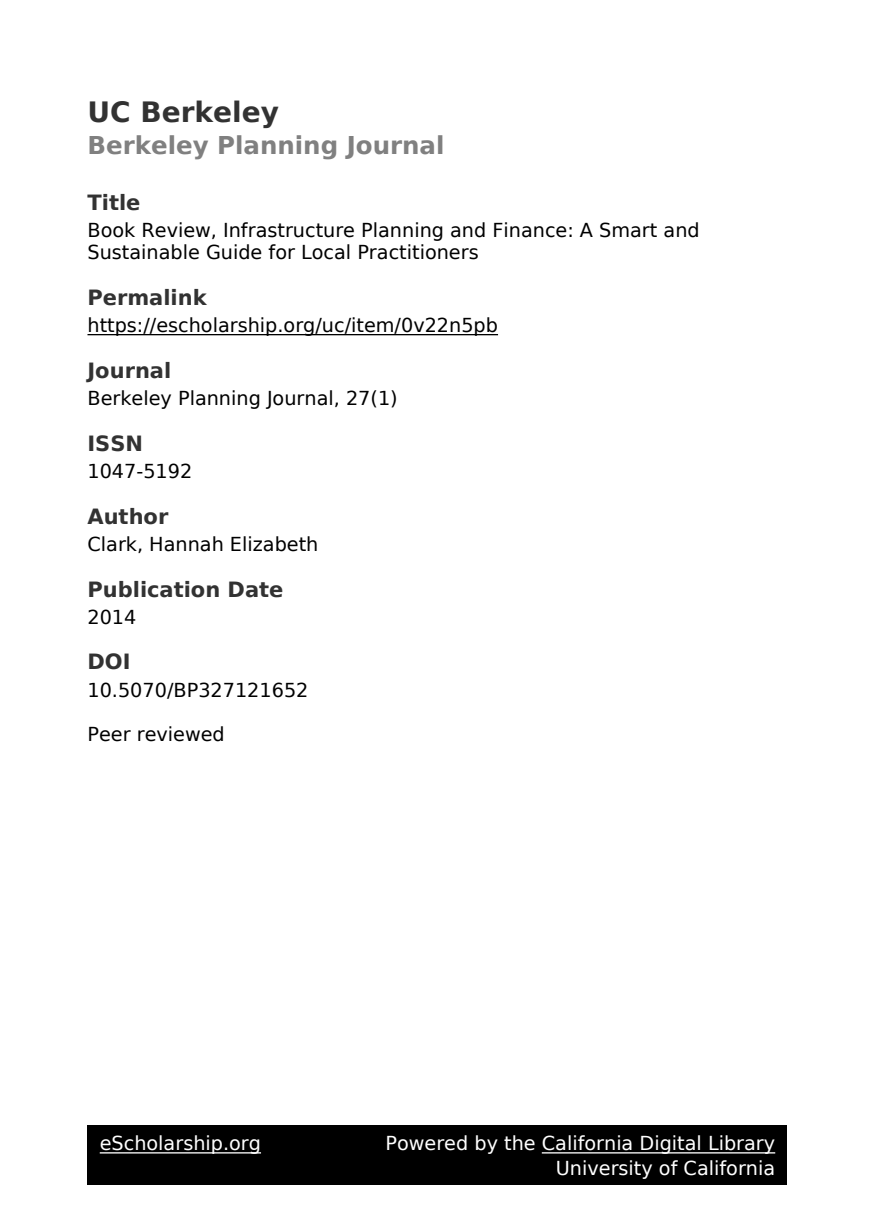
<style>
.page{position:relative;width:875px;height:1225px;background:#fff}
.page>*{position:absolute;margin:0;border:0;box-sizing:border-box;transform-origin:0 0}
.t1{font:700 28px "DejaVu Sans";color:#323232}
.t2{font:700 24.5px "DejaVu Sans";color:#808080}
.t3{font:700 21px "DejaVu Sans";color:#323232}
.t4{font:19.25px/22.4px "DejaVu Sans";color:#000}
.t5{font:19.25px/24.5px "DejaVu Sans";color:#fff;text-align:right}
</style>
<div class="page">
<hr style="left:88px;top:334px;width:410px;height:1px;background:#000">
<div style="left:88px;top:1125px;width:700px;height:60px;background:#000"></div>
<hr style="left:100px;top:1152px;width:161px;height:2px;background:#fff">
<hr style="left:542px;top:1152px;width:233px;height:2px;background:#fff">
<h1 class="t1" style="left:88px;top:101px;width:193px">UC Berkeley</h1>
<p class="t2" style="left:88px;top:136px;width:358px">Berkeley Planning Journal</p>
<p class="t3" style="left:88px;top:194px;width:54px">Title</p>
<p class="t4" style="left:88px;top:221px;width:614px">Book Review, Infrastructure Planning and Finance: A Smart and<br>Sustainable Guide for Local Practitioners</p>
<p class="t3" style="left:88px;top:289px;width:121px">Permalink</p>
<p class="t4" style="left:88px;top:316px;width:412px">https://escholarship.org/uc/item/0v22n5pb</p>
<p class="t3" style="left:88px;top:362px;width:85px">Journal</p>
<p class="t4" style="left:88px;top:389px;width:312px">Berkeley Planning Journal, 27(1)</p>
<p class="t3" style="left:88px;top:435px;width:57px">ISSN</p>
<p class="t4" style="left:88px;top:462px;width:106px">1047-5192</p>
<p class="t3" style="left:88px;top:508px;width:82px">Author</p>
<p class="t4" style="left:88px;top:535px;width:232px">Clark, Hannah Elizabeth</p>
<p class="t3" style="left:88px;top:581px;width:198px">Publication Date</p>
<p class="t4" style="left:88px;top:607px;width:50px">2014</p>
<p class="t3" style="left:88px;top:654px;width:45px">DOI</p>
<p class="t4" style="left:88px;top:680px;width:223px">10.5070/BP327121652</p>
<p class="t4" style="left:88px;top:725px;width:139px">Peer reviewed</p>
<p class="t5" style="left:100px;top:1133px;width:163px">eScholarship.org</p>
<p class="t5" style="left:385px;top:1133px;width:391px">Powered by the California Digital Library<br>University of California</p>
</div>
